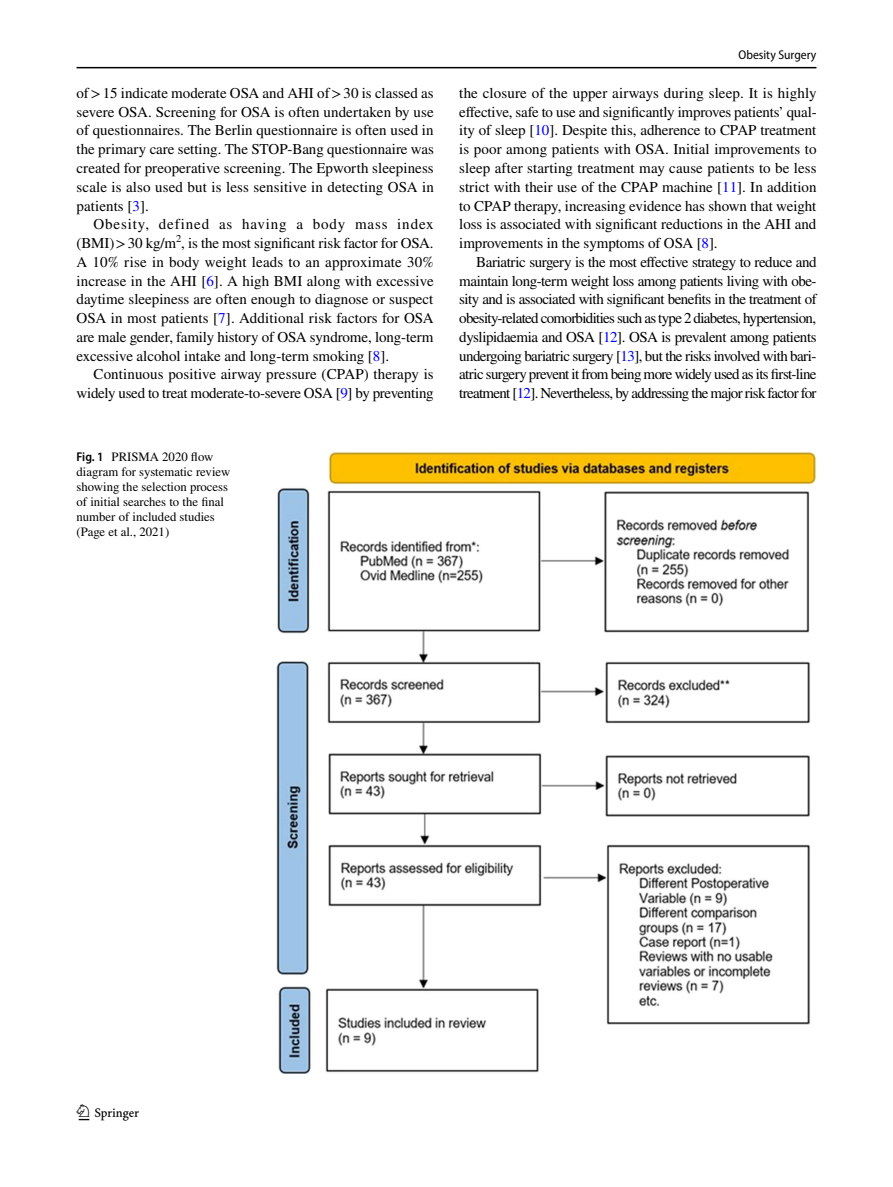
<style>
.page{position:relative;width:893px;height:1187px;background:#fff}
.page>*{position:absolute;margin:0;border:0;box-sizing:border-box;transform-origin:0 0}
.t1{font:22.5px "Springnew Regular 2";color:#000}
.t2{font:15px/18.8px "STIX";letter-spacing:-.005em;color:#000;text-align:justify}
.t3{font:12.75px/15px "STIX";color:#000}
.t4{font:semi-condensed 12.75px "Myriad Pro";color:#000}
.s1{color:#00f}
.s2{font-family:"Myriad Pro";font-weight:600;font-stretch:semi-condensed}
</style>
<div class="page">
<hr style="left:77px;top:67px;width:739px;height:1px;background:#000">
<img style="left:276px;top:451px;width:540px;height:622px">
<p class="t2" style="left:77px;top:84px;width:359px">of&gt;15 indicate moderate OSA and AHI of&gt;30 is classed as severe OSA. Screening for OSA is often undertaken by use of questionnaires. The Berlin questionnaire is often used in the primary care setting. The STOP-Bang questionnaire was created for preoperative screening. The Epworth sleepiness scale is also used but is less sensitive in detecting OSA in patients [<span class="s1">3</span>].</p>
<p class="t2" style="left:77px;top:216px;width:359px;text-indent:17px">Obesity, defined as having a body mass index (BMI)&gt;30 kg/m<sup>2</sup>, is the most significant risk factor for OSA.<br>A 10% rise in body weight leads to an approximate 30% increase in the AHI [<span class="s1">6</span>]. A high BMI along with excessive daytime sleepiness are often enough to diagnose or suspect OSA in most patients [<span class="s1">7</span>]. Additional risk factors for OSA are male gender, family history of OSA syndrome, long-term excessive alcohol intake and long-term smoking [<span class="s1">8</span>].</p>
<p class="t2" style="left:77px;top:366px;width:359px;text-align:right">Continuous positive airway pressure (CPAP) therapy is widely used to treat moderate-to-severe OSA [<span class="s1">9</span>] by preventing</p>
<p class="t3" style="left:77px;top:450px;width:155px"><span class="s2">Fig. 1</span> PRISMA 2020 flow diagram for systematic review showing the selection process of initial searches to the final number of included studies (Page et al., 2021)</p>
<p class="t4" style="left:739px;top:48px;width:79px">Obesity Surgery</p>
<p class="t2" style="left:459px;top:84px;width:359px">the closure of the upper airways during sleep. It is highly effective, safe to use and significantly improves patients’ qual&shy;ity of sleep [<span class="s1">10</span>]. Despite this, adherence to CPAP treatment is poor among patients with OSA. Initial improvements to sleep after starting treatment may cause patients to be less strict with their use of the CPAP machine [<span class="s1">11</span>]. In addition to CPAP therapy, increasing evidence has shown that weight loss is associated with significant reductions in the AHI and improvements in the symptoms of OSA [<span class="s1">8</span>].</p>
<p class="t2" style="left:459px;top:253px;width:359px;text-indent:17px">Bariatric surgery is the most effective strategy to reduce and maintain long-term weight loss among patients living with obe&shy;sity and is associated with significant benefits in the treatment of obesity-related comorbidities such as type 2 diabetes, hypertension, dyslipidaemia and OSA [<span class="s1">12</span>]. OSA is prevalent among patients undergoing bariatric surgery [<span class="s1">13</span>], but the risks involved with bari&shy;atric surgery prevent it from being more widely used as its first-line treatment [<span class="s1">12</span>]. Nevertheless, by addressing the major risk factor for</p>
<h1 class="t1" style="left:79px;top:1104px;width:62px">1 3</h1>
</div>
